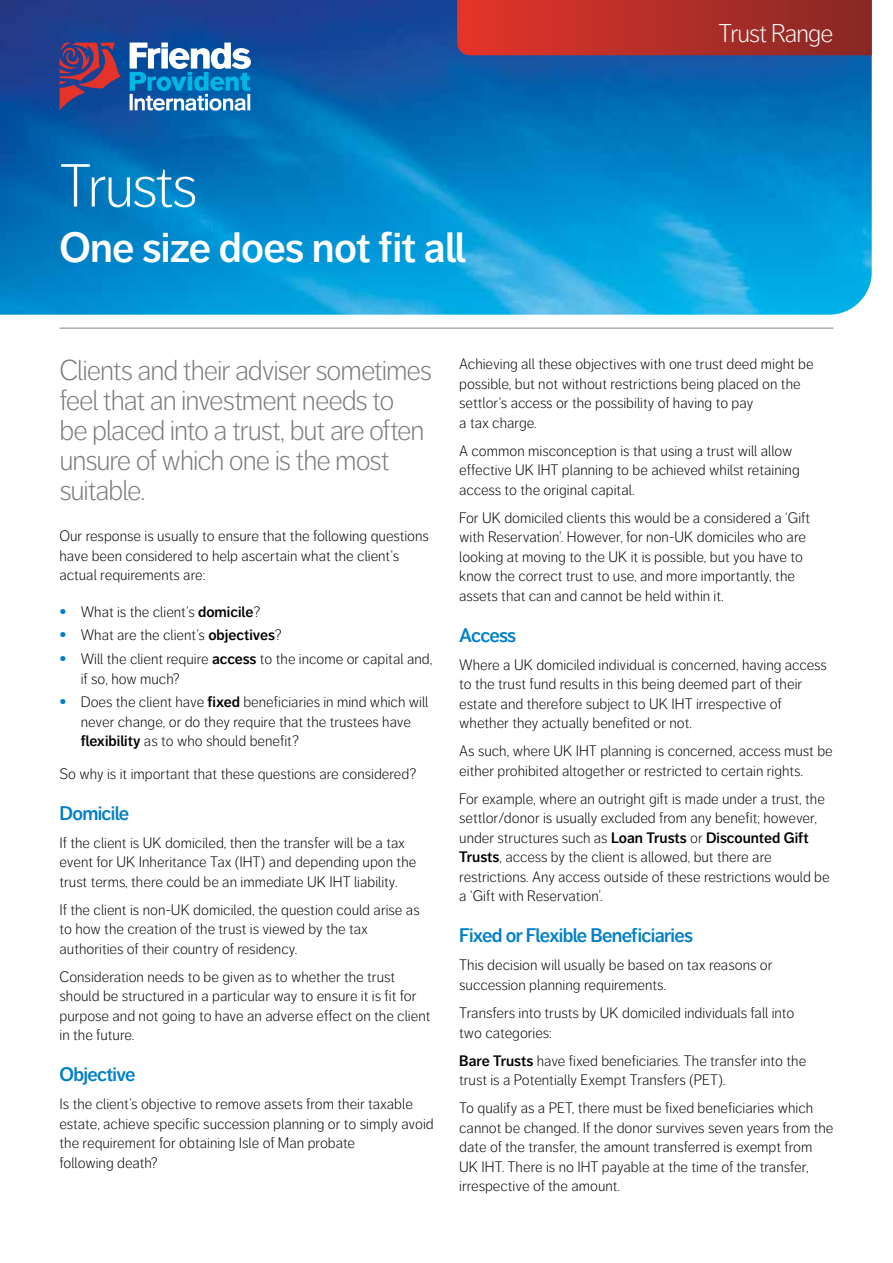
<style>
.page{position:relative;width:893px;height:1263px;background:#fff}
.page>*{position:absolute;margin:0;border:0;box-sizing:border-box;transform-origin:0 0}
.Main_Heading{font:300 60px "Friends Life Dagny";letter-spacing:-.035em;color:#fff}
.Main_Heading-2{font:600 42px "Friends Life Dagny";letter-spacing:-.02em;color:#fff}
.Stand_first{font:300 28.5px/30px "Friends Life Dagny";letter-spacing:-.04em;color:#7c7b7b}
.Tab_Device{font:300 25.5px "Friends Life Dagny";letter-spacing:-.035em;color:#fff}
.Heading_3{font:600 19.5px "Friends Life Dagny";letter-spacing:-.035em;color:#007fc8}
.Body_text{font:300 15px/19.5px "Friends Life Dagny";color:#000}
.s1{font-weight:700;font-size:16.5px;color:#007fc8}
.s2{font-weight:600}
</style>
<div class="page">
<img style="left:0;top:0;width:872px;height:315px">
<svg style="left:457px;top:0;width:415px;height:55px;background:#b42e28"></svg>
<svg style="left:60px;top:43px;width:61px;height:67px;background:#613d6d"></svg>
<svg style="left:130px;top:43px;width:121px;height:68px"></svg>
<hr style="left:60px;top:327px;width:773px;height:2px;background:#aeaead">
<p class="Main_Heading" style="left:60px;top:152px;width:139px">Trusts</p>
<p class="Main_Heading-2" style="left:60px;top:223px;width:408px">One size does not fit all</p>
<p class="Tab_Device" style="left:718px;top:19px;width:116px">Trust Range</p>
<p class="Stand_first" style="left:60px;top:356px;width:374px">Clients and their adviser sometimes feel that an investment needs to<br>be placed into a trust, but are often unsure of which one is the most suitable.</p>
<p class="Body_text" style="left:60px;top:526px;width:371px">Our response is usually to ensure that the following questions have been considered to help ascertain what the client’s actual requirements are:</p>
<p class="Body_text" style="left:60px;top:602px;width:202px"><span class="s1">•</span> What is the client’s <span class="s2">domicile</span>?</p>
<p class="Body_text" style="left:60px;top:626px;width:224px"><span class="s1">•</span> What are the client’s <span class="s2">objectives</span>?</p>
<p class="Body_text" style="left:81px;top:649px;width:353px;text-indent:-21px"><span class="s1">•</span> Will the client require <span class="s2">access</span> to the income or capital and, if so, how much?</p>
<p class="Body_text" style="left:81px;top:693px;width:349px;text-indent:-21px"><span class="s1">•</span> Does the client have <span class="s2">fixed</span> beneficiaries in mind which will never change, or do they require that the trustees have <span class="s2">flexibility</span> as to who should benefit?</p>
<p class="Body_text" style="left:60px;top:764px;width:358px">So why is it important that these questions are considered?</p>
<p class="Heading_3" style="left:60px;top:801px;width:71px">Domicile</p>
<p class="Body_text" style="left:60px;top:833px;width:358px">If the client is UK domiciled, then the transfer will be a tax event for UK Inheritance Tax (IHT) and depending upon the trust terms, there could be an immediate UK IHT liability.</p>
<p class="Body_text" style="left:60px;top:900px;width:362px">If the client is non-UK domiciled, the question could arise as to how the creation of the trust is viewed by the tax authorities of their country of residency.</p>
<p class="Body_text" style="left:60px;top:967px;width:372px">Consideration needs to be given as to whether the trust should be structured in a particular way to ensure it is fit for purpose and not going to have an adverse effect on the client in the future.</p>
<p class="Heading_3" style="left:60px;top:1063px;width:77px">Objective</p>
<p class="Body_text" style="left:60px;top:1094px;width:376px">Is the client’s objective to remove assets from their taxable estate, achieve specific succession planning or to simply avoid the requirement for obtaining Isle of Man probate<br>following death?</p>
<p class="Body_text" style="left:459px;top:355px;width:356px">Achieving all these objectives with one trust deed might be possible, but not without restrictions being placed on the settlor’s access or the possibility of having to pay<br>a tax charge.</p>
<p class="Body_text" style="left:459px;top:441px;width:342px">A common misconception is that using a trust will allow effective UK IHT planning to be achieved whilst retaining access to the original capital.</p>
<p class="Body_text" style="left:459px;top:508px;width:353px">For UK domiciled clients this would be a considered a ‘Gift with Reservation’. However, for non‑UK domiciles who are looking at moving to the UK it is possible, but you have to know the correct trust to use, and more importantly, the assets that can and cannot be held within it.</p>
<p class="Heading_3" style="left:459px;top:624px;width:59px">Access</p>
<p class="Body_text" style="left:459px;top:655px;width:369px">Where a UK domiciled individual is concerned, having access to the trust fund results in this being deemed part of their estate and therefore subject to UK IHT irrespective of whether they actually benefited or not.</p>
<p class="Body_text" style="left:459px;top:742px;width:375px">As such, where UK IHT planning is concerned, access must be either prohibited altogether or restricted to certain rights.</p>
<p class="Body_text" style="left:459px;top:789px;width:372px">For example, where an outright gift is made under a trust, the settlor/donor is usually excluded from any benefit; however, under structures such as <span class="s2">Loan Trusts</span> or <span class="s2">Discounted Gift Trusts</span>, access by the client is allowed, but there are restrictions. Any access outside of these restrictions would be a ‘Gift with Reservation’.</p>
<p class="Heading_3" style="left:459px;top:924px;width:235px">Fixed or Flexible Beneficiaries</p>
<p class="Body_text" style="left:459px;top:956px;width:315px">This decision will usually be based on tax reasons or succession planning requirements.</p>
<p class="Body_text" style="left:459px;top:1003px;width:337px">Transfers into trusts by UK domiciled individuals fall into two categories:</p>
<p class="Body_text" style="left:459px;top:1051px;width:348px"><span class="s2">Bare Trusts</span> have fixed beneficiaries. The transfer into the trust is a Potentially Exempt Transfers (PET).</p>
<p class="Body_text" style="left:459px;top:1098px;width:376px">To qualify as a PET, there must be fixed beneficiaries which cannot be changed. If the donor survives seven years from the date of the transfer, the amount transferred is exempt from UK IHT. There is no IHT payable at the time of the transfer, irrespective of the amount.</p>
</div>
